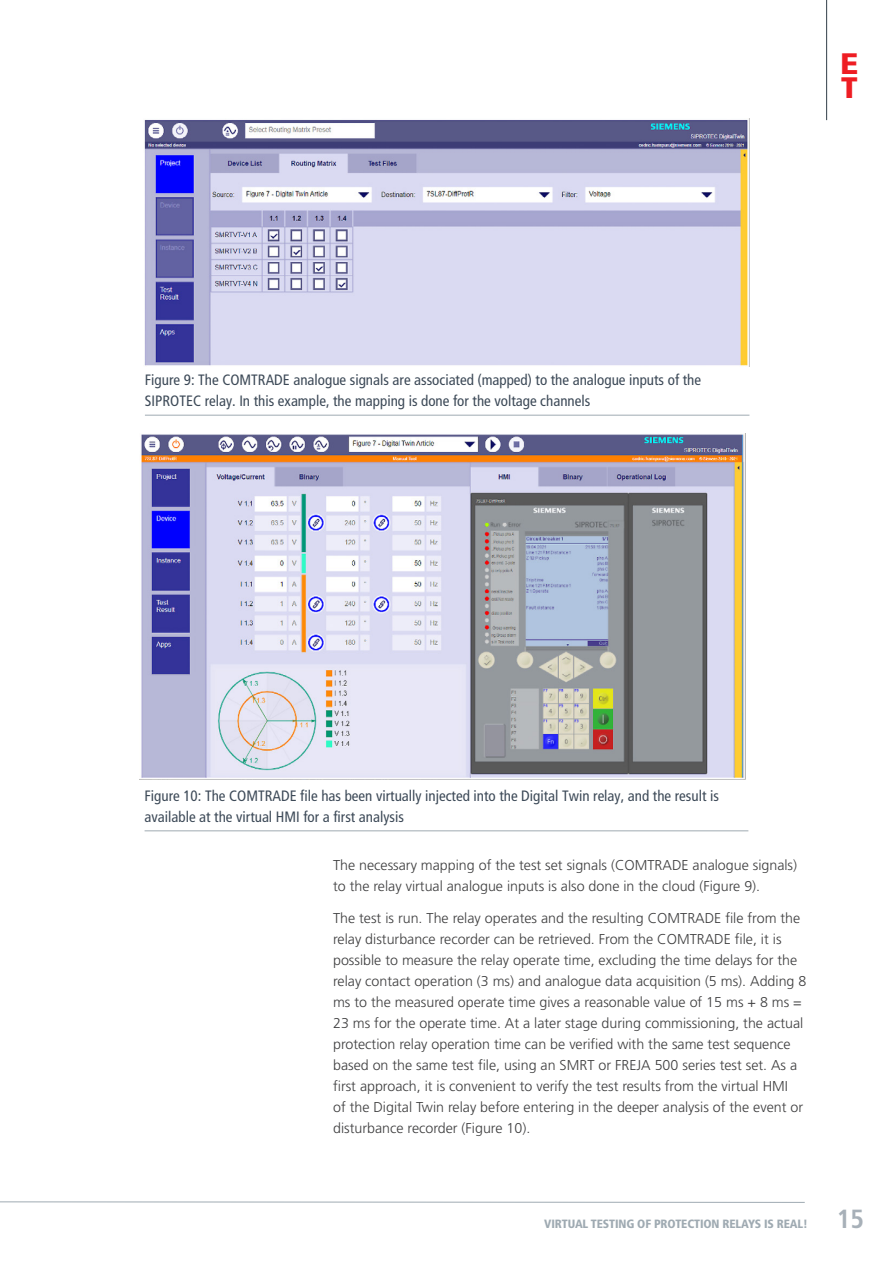
<style>
.page{position:relative;width:893px;height:1263px;background:#fff}
.page>*{position:absolute;margin:0;border:0;box-sizing:border-box;transform-origin:0 0}
.t1{font:900 29.7px "Frutiger LT Pro";color:#ee1d23}
.t2{font:700 condensed 26.25px "Frutiger LT Pro";color:#a7b0b8}
.ImageCaption_NO_UNDE{font:condensed 15px/21px "Frutiger LT Pro";color:#3c4957}
.MainBodyCopy_9_5{font:300 14.25px/21px "Frutiger LT Pro";color:#3e3e3f}
.t3{font:900 condensed 12px "Frutiger LT Pro";letter-spacing:-.01em;color:#9faab2}
</style>
<div class="page">
<hr style="left:826px;top:0;width:1px;height:120px;background:#313e48">
<hr style="left:145px;top:415px;width:604px;height:1px;background:#9faab2">
<img style="left:144px;top:118px;width:606px;height:248px">
<hr style="left:145px;top:830px;width:603px;height:1px;background:#9faab2">
<img style="left:139px;top:434px;width:606px;height:346px">
<svg style="left:0;top:1201px;width:805px;height:2px;background:#ced4d7"></svg>
<p class="ImageCaption_NO_UNDE" style="left:145px;top:370px;width:558px">Figure 9: The COMTRADE analogue signals are associated (mapped) to the analogue inputs of the<br>SIPROTEC relay. In this example, the mapping is done for the voltage channels</p>
<p class="t1" style="left:840px;top:45px;width:20px">E</p>
<p class="t1" style="left:841px;top:69px;width:18px">T</p>
<p class="ImageCaption_NO_UNDE" style="left:145px;top:785px;width:576px">Figure 10: The COMTRADE file has been virtually injected into the Digital Twin relay, and the result is available at the virtual HMI for a first analysis</p>
<p class="MainBodyCopy_9_5" style="left:333px;top:855px;width:466px">The necessary mapping of the test set signals (COMTRADE analogue signals) to the relay virtual analogue inputs is also done in the cloud (Figure 9).</p>
<p class="MainBodyCopy_9_5" style="left:333px;top:908px;width:475px">The test is run. The relay operates and the resulting COMTRADE file from the relay disturbance recorder can be retrieved. From the COMTRADE file, it is possible to measure the relay operate time, excluding the time delays for the relay contact operation (3 ms) and analogue data acquisition (5 ms). Adding 8 ms to the measured operate time gives a reasonable value of 15 ms + 8 ms = 23 ms for the operate time. At a later stage during commissioning, the actual protection relay operation time can be verified with the same test sequence based on the same test file, using an SMRT or FREJA 500 series test set. As a first approach, it is convenient to verify the test results from the virtual HMI<br>of the Digital Twin relay before entering in the deeper analysis of the event or disturbance recorder (Figure 10).</p>
<p class="t3" style="left:544px;top:1217px;width:265px">VIRTUAL TESTING OF PROTECTION RELAYS IS REAL!</p>
<p class="t2" style="left:837px;top:1204px;width:29px">15</p>
</div>
